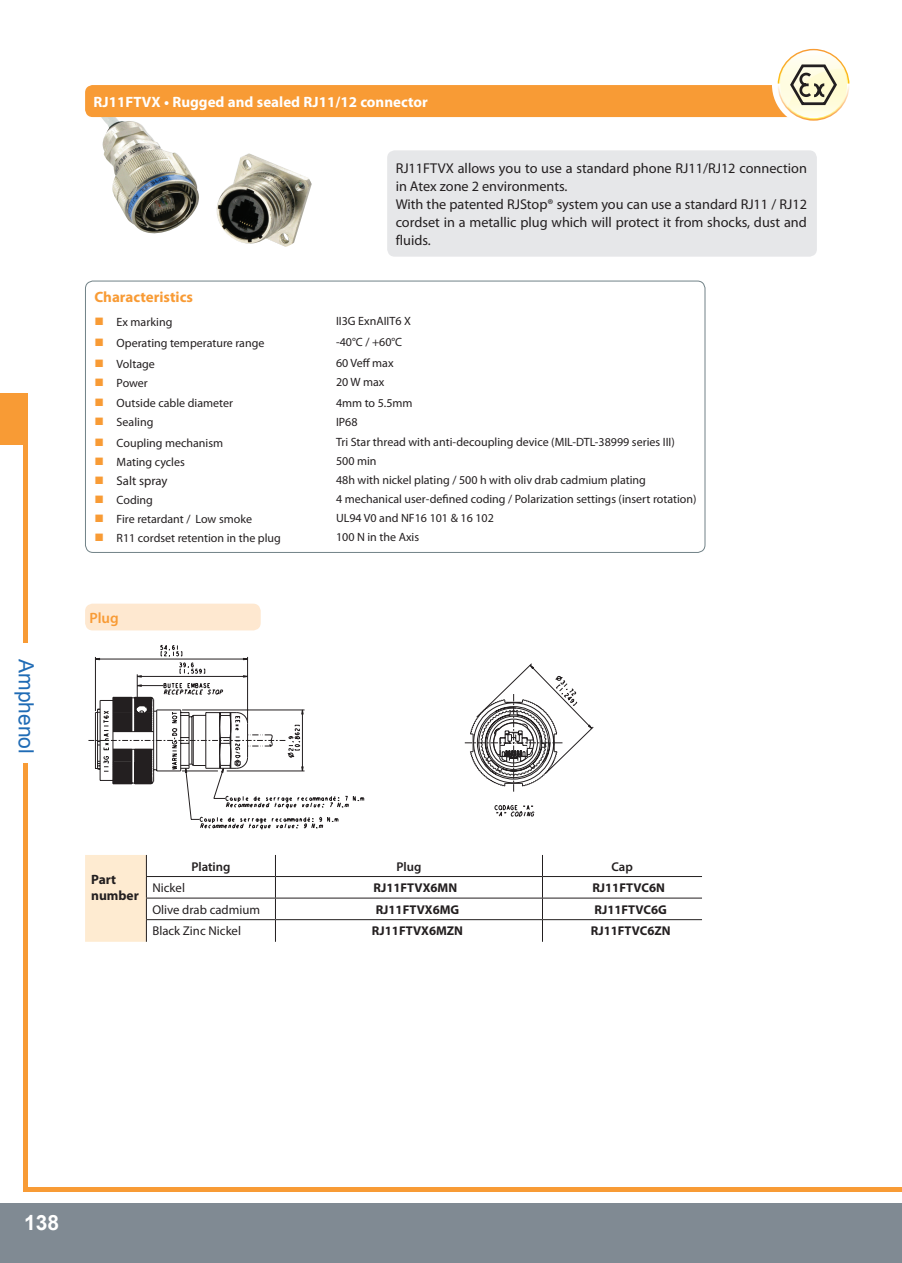
<style>
.page{position:relative;width:902px;height:1263px;background:#fff}
.page>*{position:absolute;margin:0;border:0;box-sizing:border-box;transform-origin:0 0}
.t1{font:21px "Arial";color:#1f6bb5}
.t2{font:700 21px "Arial";color:#fff}
.t3{font:700 15px "Myriad Pro";color:#fff}
.t4{font:700 15px "Myriad Pro";color:#f89b35}
.t5{font:600 15px "Myriad Pro";color:#f89b35}
.t6{font:14.25px/18px "Myriad Pro";color:#231f20}
.t7{font:700 13.5px/16.2px "Myriad Pro";color:#231f20}
.t8{font:700 12.75px "Myriad Pro";color:#231f20}
.t9{font:12.75px "Myriad Pro";color:#231f20}
.t10{font:600 12.75px "Myriad Pro";color:#231f20}
.t11{font:12px "Myriad Pro";color:#231f20}
.s1{color:#f89b35}
</style>
<div class="page">
<div style="left:0;top:394px;width:28px;height:51px;background:#f89b35"></div>
<div style="left:0;top:1204px;width:901px;height:59px;background:#808a93"></div>
<hr style="left:24px;top:1187px;width:877px;height:4px;background:#f89b35">
<hr style="left:24px;top:394px;width:4px;height:797px;background:#f89b35">
<div style="left:11px;top:644px;width:32px;height:119px;background:#fff"></div>
<hr style="left:85px;top:1009px;width:283px;height:1px;background:#231f20">
<hr style="left:85px;top:636px;width:283px;height:1px;background:#231f20">
<svg style="left:95px;top:636px;width:273px;height:1px"></svg>
<svg style="left:88px;top:645px;width:277px;height:185px"></svg>
<hr style="left:432px;top:1011px;width:174px;height:1px;background:#231f20">
<svg style="left:464px;top:663px;width:130px;height:154px"></svg>
<img style="left:101px;top:117px;width:210px;height:130px">
<div style="left:85px;top:85px;width:731px;height:32px;background:#f89b35;border-radius:8px"></div>
<div style="left:771px;top:43px;width:84px;height:83px;background:#fff;border-radius:50%"></div>
<div style="left:777px;top:49px;width:72px;height:72px;border:2px solid #fff;border-radius:50%"></div>
<svg style="left:779px;top:50px;width:69px;height:69px"></svg>
<svg style="left:779px;top:51px;width:65px;height:57px"></svg>
<div style="left:387px;top:150px;width:429px;height:107px;background:#e6e7e9;border-radius:8px"></div>
<div style="left:85px;top:604px;width:176px;height:26px;background:#fee8d0;border-radius:8px"></div>
<div style="left:85px;top:281px;width:620px;height:272px;border:1px solid #718287;border-radius:8px"></div>
<hr style="left:146px;top:876px;width:129px;height:1px;background:#231f20">
<hr style="left:275px;top:876px;width:267px;height:1px;background:#231f20">
<hr style="left:542px;top:876px;width:160px;height:1px;background:#231f20">
<hr style="left:146px;top:898px;width:129px;height:1px;background:#231f20">
<hr style="left:275px;top:898px;width:267px;height:1px;background:#231f20">
<hr style="left:542px;top:898px;width:160px;height:1px;background:#231f20">
<svg style="left:275px;top:855px;width:1px;height:87px"></svg>
<svg style="left:542px;top:855px;width:1px;height:87px"></svg>
<div style="left:85px;top:855px;width:62px;height:87px;background:#feebd1"></div>
<hr style="left:146px;top:919px;width:129px;height:1px;background:#231f20">
<hr style="left:275px;top:919px;width:267px;height:1px;background:#231f20">
<hr style="left:542px;top:919px;width:160px;height:1px;background:#231f20">
<h1 class="t1" style="left:40px;top:659px;width:96px;rotate:90deg">Amphenol</h1>
<p class="t3" style="left:94px;top:92px;width:336px">RJ11FTVX • Rugged and sealed RJ11/12 connector</p>
<p class="t6" style="left:395px;top:159px;width:413px">RJ11FTVX allows you to use a standard phone RJ11/RJ12 connection in Atex zone 2 environments.<br>With the patented RJStop® system you can use a standard RJ11 / RJ12 cordset in a metallic plug which will protect it from shocks, dust and fluids.</p>
<p class="t4" style="left:94px;top:288px;width:100px">Characteristics</p>
<p class="t11" style="left:94px;top:314px;width:80px"><span class="s1">■</span> Ex marking</p>
<p class="t11" style="left:336px;top:313px;width:76px">II3G ExnAIIT6 X</p>
<p class="t11" style="left:94px;top:335px;width:172px"><span class="s1">■</span> Operating temperature range</p>
<p class="t11" style="left:336px;top:334px;width:68px">-40°C / +60°C</p>
<p class="t11" style="left:94px;top:357px;width:62px"><span class="s1">■</span> Voltage</p>
<p class="t11" style="left:336px;top:356px;width:59px">60 Veff max</p>
<p class="t11" style="left:94px;top:375px;width:55px"><span class="s1">■</span> Power</p>
<p class="t11" style="left:336px;top:374px;width:50px">20 W max</p>
<p class="t11" style="left:94px;top:396px;width:140px"><span class="s1">■</span> Outside cable diameter</p>
<p class="t11" style="left:336px;top:395px;width:78px">4mm to 5.5mm</p>
<p class="t11" style="left:94px;top:415px;width:61px"><span class="s1">■</span> Sealing</p>
<p class="t11" style="left:336px;top:414px;width:23px">IP68</p>
<p class="t11" style="left:94px;top:435px;width:130px"><span class="s1">■</span> Coupling mechanism</p>
<p class="t11" style="left:336px;top:434px;width:340px">Tri Star thread with anti-decoupling device (MIL-DTL-38999 series III)</p>
<p class="t11" style="left:94px;top:454px;width:92px"><span class="s1">■</span> Mating cycles</p>
<p class="t11" style="left:336px;top:453px;width:42px">500 min</p>
<p class="t9" style="left:94px;top:473px;width:75px"><span class="s1">■</span> Salt spray</p>
<p class="t11" style="left:336px;top:472px;width:311px">48h with nickel plating / 500 h with oliv drab cadmium plating</p>
<p class="t11" style="left:94px;top:492px;width:60px"><span class="s1">■</span> Coding</p>
<p class="t11" style="left:336px;top:491px;width:362px">4 mechanical user-defined coding / Polarization settings (insert rotation)</p>
<p class="t11" style="left:94px;top:511px;width:159px"><span class="s1">■</span> Fire retardant / Low smoke</p>
<p class="t11" style="left:336px;top:510px;width:159px">UL94 V0 and NF16 101 &amp; 16 102</p>
<p class="t11" style="left:94px;top:530px;width:188px"><span class="s1">■</span> R11 cordset retention in the plug</p>
<p class="t11" style="left:336px;top:529px;width:85px">100 N in the Axis</p>
<p class="t5" style="left:89px;top:608px;width:31px">Plug</p>
<p class="t7" style="left:91px;top:871px;width:49px">Part number</p>
<p class="t10" style="left:191px;top:858px;width:41px">Plating</p>
<p class="t10" style="left:396px;top:858px;width:26px">Plug</p>
<p class="t10" style="left:611px;top:858px;width:23px">Cap</p>
<p class="t9" style="left:152px;top:880px;width:34px">N ickel</p>
<p class="t8" style="left:373px;top:879px;width:85px">RJ11FTVX6MN</p>
<p class="t8" style="left:592px;top:879px;width:74px">RJ11FTVC6N</p>
<p class="t9" style="left:152px;top:901px;width:109px">Olive drab cadmium</p>
<p class="t8" style="left:375px;top:901px;width:85px">RJ11FTVX6MG</p>
<p class="t8" style="left:594px;top:901px;width:74px">RJ11FTVC6G</p>
<p class="t9" style="left:152px;top:923px;width:90px">Black Zinc N ickel</p>
<p class="t8" style="left:372px;top:922px;width:93px">RJ11FTVX6MZN</p>
<p class="t8" style="left:590px;top:922px;width:81px">RJ11FTVC6ZN</p>
<h1 class="t2" style="left:24px;top:1209px;width:37px">138</h1>
</div>
